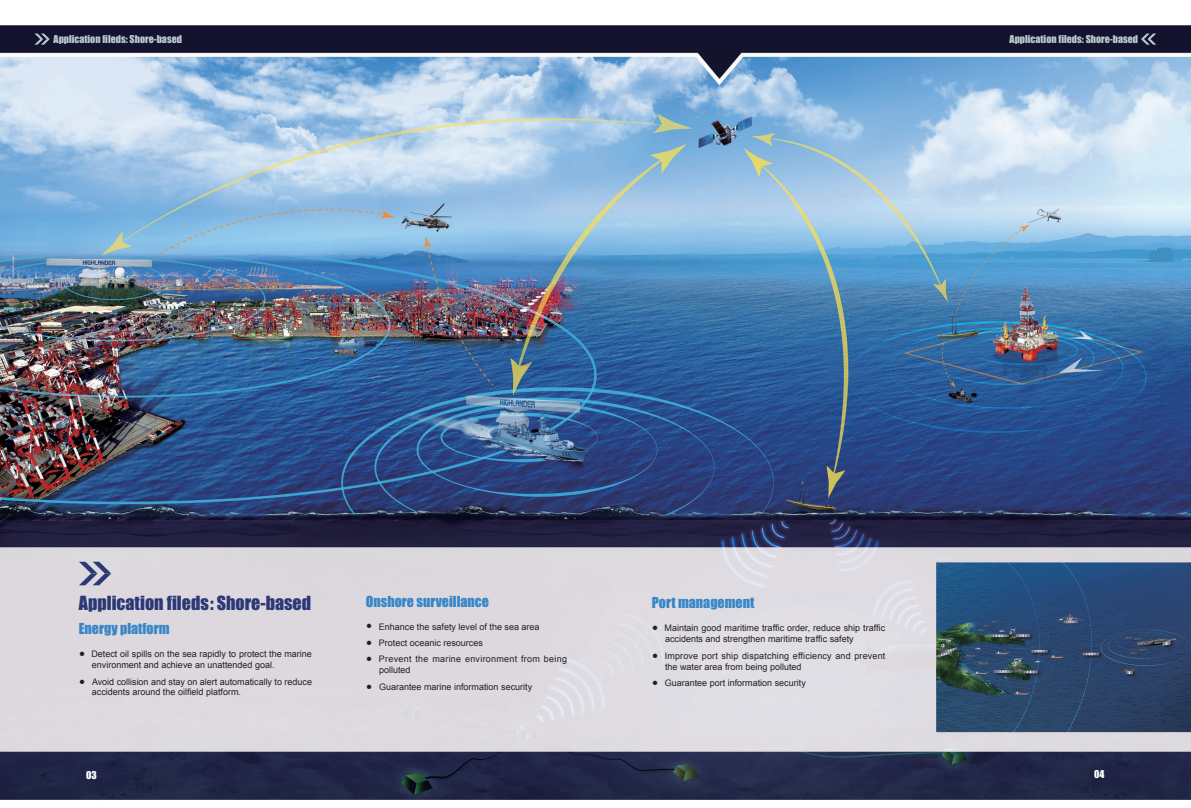
<style>
.page{position:relative;width:1191px;height:808px;background:#fff}
.page>*{position:absolute;margin:0;border:0;box-sizing:border-box;transform-origin:0 0}
.t1{font:18px "Impact MT Std";color:#2d3876}
.t2{font:14px "Impact MT Std";color:#3786c6}
.t3{font:10px "Impact MT Std";color:#bcc9d2}
.t4{font:10px "Impact MT Std";color:#fff}
.t5{font:9px/10.8px "Arial";color:#231f20}
.t6{font:9px/10.8px "Arial";letter-spacing:.02em;color:#231f20}
.t7{font:9px/10.8px "Arial";letter-spacing:.03em;color:#231f20}
.s1{font-family:"FZLTZHK GBK1 0";font-size:6px}
</style>
<div class="page">
<img style="left:0;top:25px;width:1191px;height:775px">
<svg style="left:34px;top:34px;width:16px;height:11px"></svg>
<svg style="left:1141px;top:34px;width:15px;height:11px"></svg>
<svg style="left:79px;top:562px;width:32px;height:23px"></svg>
<p class="t3" style="left:54px;top:33px;width:130px">Application fileds: Shore-based</p>
<p class="t3" style="left:1009px;top:33px;width:130px">Application fileds: Shore-based</p>
<p class="t1" style="left:79px;top:591px;width:234px">Application fileds: Shore-based</p>
<p class="t2" style="left:79px;top:619px;width:92px">Energy platform</p>
<p class="t5" style="left:92px;top:649px;width:221px;text-indent:-13px"><span class="s1">●</span> Detect oil spills on the sea rapidly to protect the marine environment and achieve an unattended goal.</p>
<p class="t5" style="left:92px;top:676px;width:222px;text-indent:-13px"><span class="s1">●</span> Avoid collision and stay on alert automatically to reduce accidents around the oilfield platform.</p>
<p class="t2" style="left:366px;top:592px;width:125px">Onshore surveillance</p>
<p class="t5" style="left:366px;top:621px;width:175px"><span class="s1">●</span> Enhance the safety level of the sea area</p>
<p class="t5" style="left:366px;top:637px;width:118px"><span class="s1">●</span> Protect oceanic resources</p>
<p class="t7" style="left:379px;top:654px;width:189px;text-indent:-13px"><span class="s1">●</span> Prevent the marine environment from being polluted</p>
<p class="t5" style="left:366px;top:681px;width:167px"><span class="s1">●</span> Guarantee marine information security</p>
<p class="t2" style="left:652px;top:593px;width:104px">Port management</p>
<p class="t5" style="left:665px;top:623px;width:222px;text-indent:-13px"><span class="s1">●</span> Maintain good maritime traffic order, reduce ship traffic accidents and strengthen maritime traffic safety</p>
<p class="t6" style="left:665px;top:650px;width:222px;text-indent:-13px"><span class="s1">●</span> Improve port ship dispatching efficiency and prevent the water area from being polluted</p>
<p class="t5" style="left:652px;top:677px;width:155px"><span class="s1">●</span> Guarantee port information security</p>
<p class="t4" style="left:86px;top:769px;width:12px">03</p>
<p class="t4" style="left:1094px;top:767px;width:12px">04</p>
</div>
